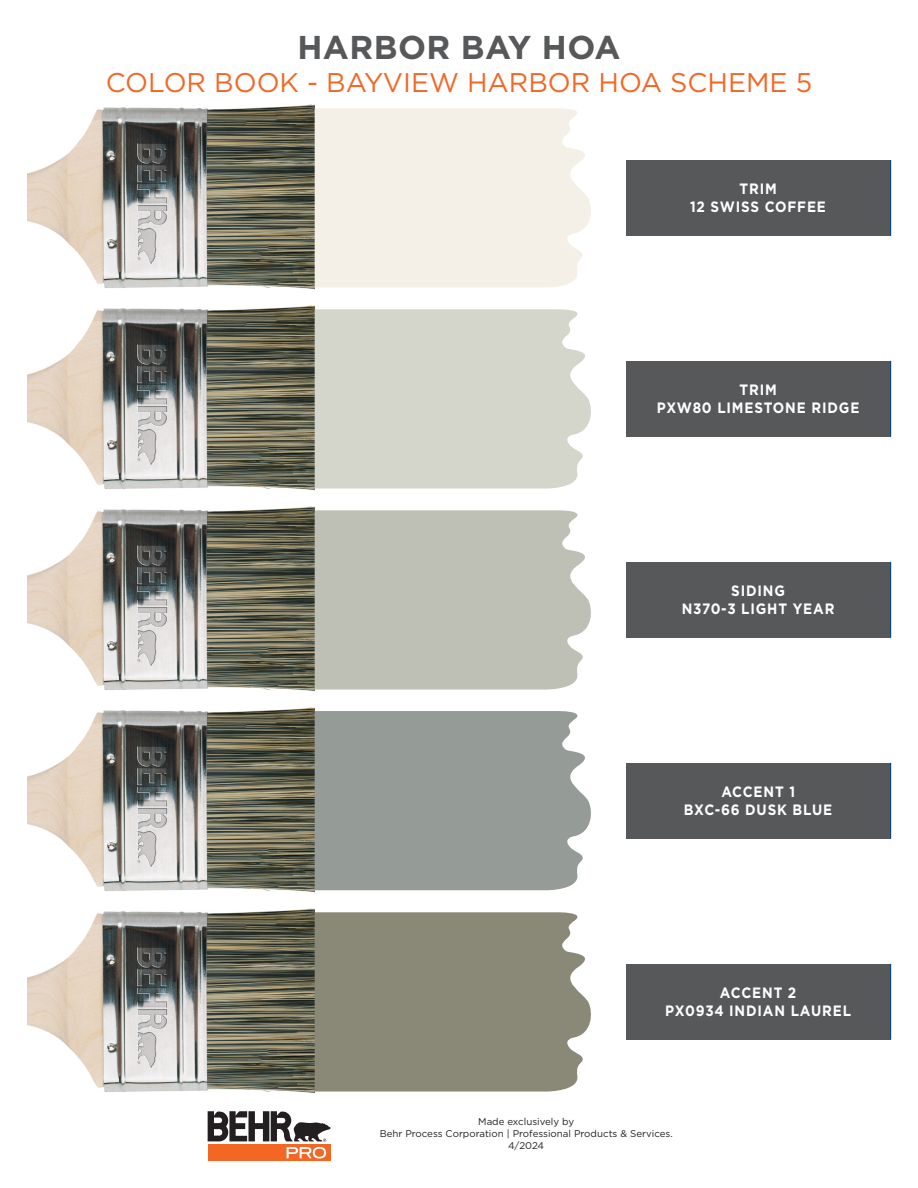
<style>
.page{position:relative;width:918px;height:1188px;background:#fff}
.page>*{position:absolute;margin:0;border:0;box-sizing:border-box;transform-origin:0 0}
.t1{font:700 33px "Gotham";letter-spacing:.015em;color:#57585a}
.t2{font:27px "Gotham";color:#f36624}
.Paint_Target{font:700 15px "Gotham";letter-spacing:.065em;color:#fff;scale:.9 1}
.t3{font:9.75px/11.7px "Gotham";color:#231f20;text-align:center}
</style>
<div class="page">
<div style="left:208px;top:1145px;width:122px;height:16px;background:#f36624"></div>
<svg style="left:208px;top:1111px;width:123px;height:48px"></svg>
<img style="left:27px;top:104px;width:288px;height:989px">
<div style="left:315px;top:309px;width:276px;height:180px;background:#d4d5cb"></div>
<div style="left:315px;top:510px;width:276px;height:180px;background:#bebfb5"></div>
<div style="left:315px;top:912px;width:276px;height:180px;background:#8a8978"></div>
<div style="left:626px;top:160px;width:265px;height:76px;background:#57585a"></div>
<hr style="left:890px;top:160px;width:1px;height:76px;background:#004684">
<div style="left:626px;top:361px;width:265px;height:75px;background:#57585a"></div>
<hr style="left:890px;top:361px;width:1px;height:75px;background:#004684">
<div style="left:626px;top:562px;width:265px;height:75px;background:#57585a"></div>
<hr style="left:890px;top:562px;width:1px;height:75px;background:#004684">
<div style="left:626px;top:763px;width:265px;height:75px;background:#57585a"></div>
<hr style="left:890px;top:763px;width:1px;height:75px;background:#004684">
<div style="left:626px;top:964px;width:265px;height:75px;background:#57585a"></div>
<hr style="left:890px;top:964px;width:1px;height:75px;background:#004684">
<div style="left:315px;top:108px;width:276px;height:180px;background:#f4f0e8"></div>
<div style="left:315px;top:711px;width:276px;height:179px;background:#959c97"></div>
<p class="t1" style="left:297px;top:28px;width:325px">HARBOR BAY HOA</p>
<p class="t2" style="left:106px;top:67px;width:708px">COLOR BOOK - BAYVIEW HARBOR HOA SCHEME 5</p>
<p class="Paint_Target" style="left:739px;top:180px;width:43px">TRIM</p>
<p class="Paint_Target" style="left:690px;top:198px;width:152px">12 SWISS COFFEE</p>
<p class="Paint_Target" style="left:739px;top:381px;width:43px">TRIM</p>
<p class="Paint_Target" style="left:657px;top:399px;width:227px">PXW80 LIMESTONE RIDGE</p>
<p class="Paint_Target" style="left:731px;top:582px;width:61px">SIDING</p>
<p class="Paint_Target" style="left:682px;top:600px;width:171px">N370-3 LIGHT YEAR</p>
<p class="Paint_Target" style="left:721px;top:783px;width:83px">ACCENT 1</p>
<p class="Paint_Target" style="left:684px;top:801px;width:166px">BXC-66 DUSK BLUE</p>
<p class="Paint_Target" style="left:720px;top:984px;width:86px">ACCENT 2</p>
<p class="Paint_Target" style="left:665px;top:1002px;width:208px">PX0934 INDIAN LAUREL</p>
<p class="t3" style="left:380px;top:1116px;width:295px">Made exclusively by<br>Behr Process Corporation | Professional Products &amp; Services.<br>4/2024</p>
</div>
